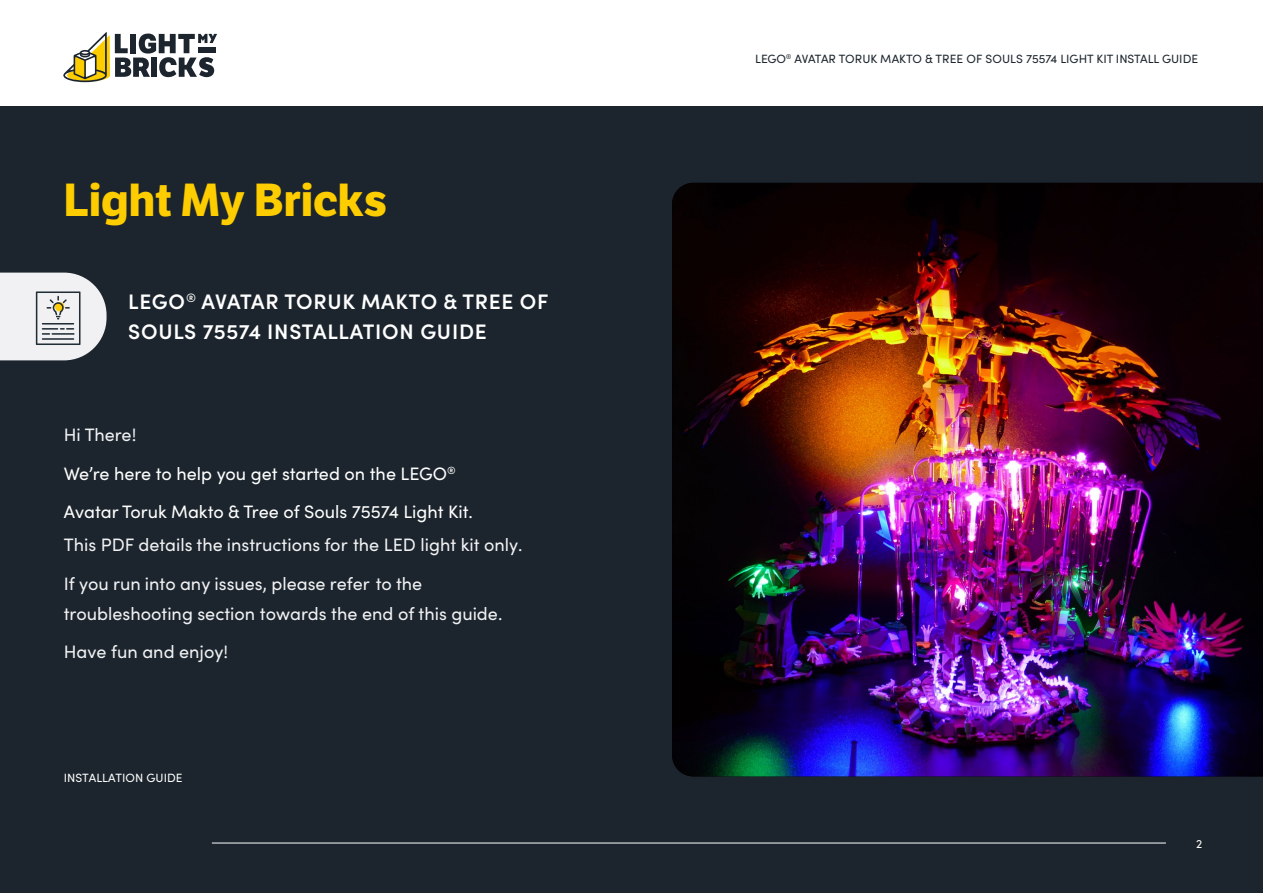
<style>
.page{position:relative;width:1263px;height:893px;background:#fff}
.page>*{position:absolute;margin:0;border:0;box-sizing:border-box;transform-origin:0 0}
.t1{font:700 45px "LFT Etica";color:#fecd00}
.t2{font:600 21px/30px "Sofia Pro";letter-spacing:.035em;color:#fff}
.t3{font:18px/38.5px "Sofia Pro";color:#f1f1f3}
.t4{font:18px/38.5px "Sofia Pro";color:#fff}
.t5{font:12px "Sofia Pro";color:#1c252d}
.t6{font:12px "Sofia Pro";color:#fff}
.s1{color:#f1f1f3}
</style>
<div class="page">
<svg style="left:63px;top:32px;width:154px;height:50px"></svg>
<div style="left:0;top:106px;width:1263px;height:787px;background:#1c252d"></div>
<svg style="left:0;top:273px;width:107px;height:87px;background:#d2d3d5"></svg>
<hr style="left:212px;top:843px;width:954px;height:1px;background:#fff">
<img style="left:672px;top:183px;width:591px;height:593px">
<h1 class="t1" style="left:64px;top:172px;width:325px">Light My Bricks</h1>
<p class="t2" style="left:128px;top:285px;width:422px">LEGO<sup>®</sup> AVATAR TORUK MAKTO &amp; TREE OF<br>SOULS 75574 INSTALLATION GUIDE</p>
<p class="t4" style="left:64px;top:415px;width:411px"><span class="s1">Hi There!<br></span>We’re here to help you get started on the LEGO<sup>®<br></sup>Avatar Toruk Makto &amp; Tree of Souls 75574 Light Kit.</p>
<p class="t3" style="left:64px;top:525px;width:460px">This PDF details the instructions for the LED light kit only.<br>If you run into any issues, please refer to the</p>
<p class="t3" style="left:64px;top:593px;width:440px">troubleshooting section towards the end of this guide.<br>Have fun and enjoy!</p>
<p class="t6" style="left:64px;top:769px;width:120px">INSTALLATION GUIDE</p>
<p class="t5" style="left:755px;top:50px;width:444px">LEGO<sup>®</sup> AVATAR TORUK MAKTO &amp; TREE OF SOULS 75574 LIGHT KIT INSTALL GUIDE</p>
<p class="t6" style="left:1196px;top:835px;width:8px">2</p>
</div>
